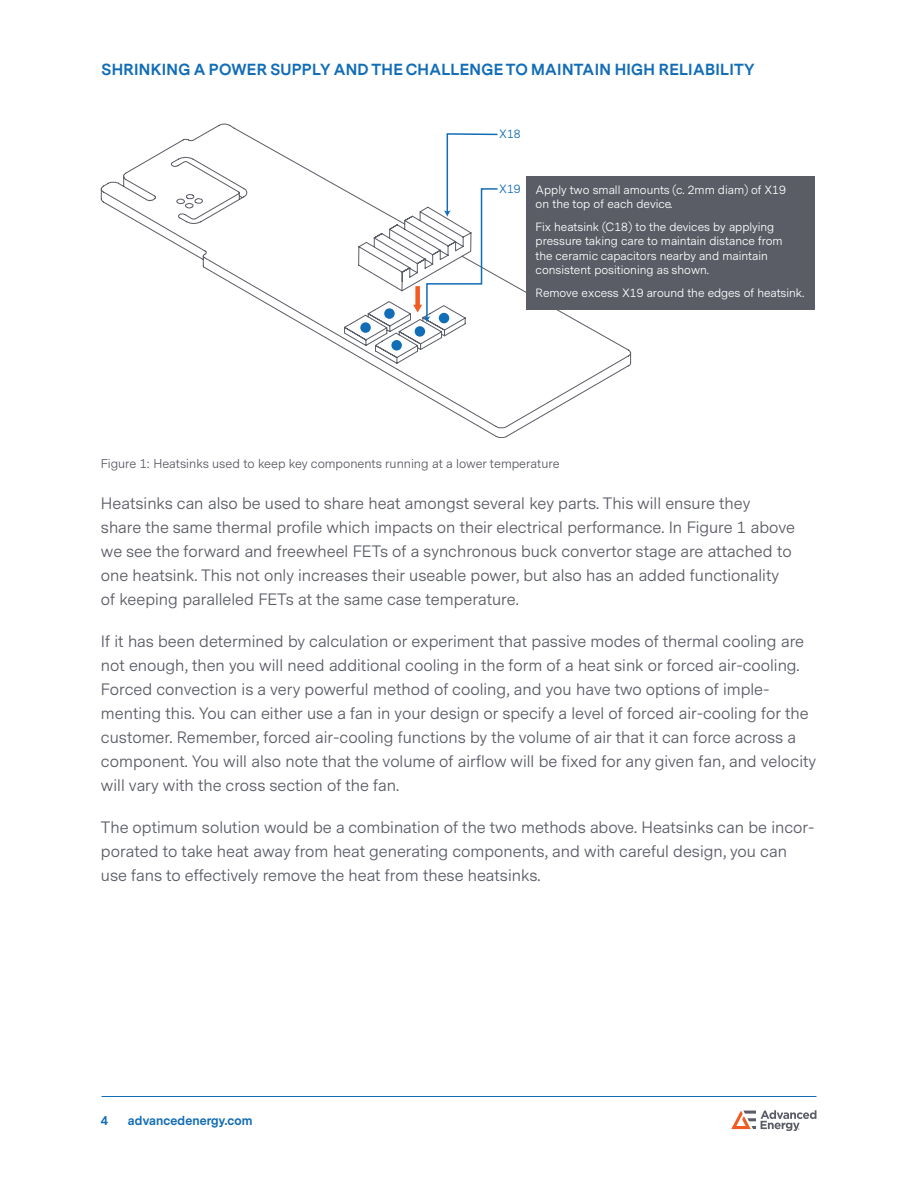
<style>
.page{position:relative;width:918px;height:1188px;background:#fff}
.page>*{position:absolute;margin:0;border:0;box-sizing:border-box;transform-origin:0 0}
.AE___Page_Body{font:16.5px/24px "Messina Sans";color:#5a5c66}
.t1{font:700 15px "Messina Sans";letter-spacing:.02em;color:#126db7}
.AE__Tiny_Text_1{font:12.75px "Messina Sans";color:#5a5c66}
.t2{font:12px/14.4px "Messina Sans";color:#fff}
.t3{font:700 12px "Messina Sans";letter-spacing:.01em;color:#126db7}
.t4{font:12px "Messina Sans";color:#126db7}
.s1{color:#126db7}
</style>
<div class="page">
<hr style="left:102px;top:1096px;width:714px;height:1px;background:#126db7">
<svg style="left:731px;top:1110px;width:85px;height:21px"></svg>
<svg style="left:101px;top:124px;width:530px;height:314px"></svg>
<div style="left:360px;top:322px;width:11px;height:11px;background:#126db7;border-radius:50%"></div>
<div style="left:384px;top:308px;width:11px;height:11px;background:#126db7;border-radius:50%"></div>
<div style="left:391px;top:340px;width:11px;height:11px;background:#126db7;border-radius:50%"></div>
<div style="left:415px;top:326px;width:10px;height:11px;background:#126db7;border-radius:50%"></div>
<svg style="left:413px;top:132px;width:86px;height:191px"></svg>
<div style="left:526px;top:176px;width:289px;height:134px;background:#5a5c66"></div>
<p class="t1" style="left:102px;top:59px;width:655px">SHRINKING A POWER SUPPLY AND THE CHALLENGE TO MAINTAIN HIGH RELIABILITY</p>
<p class="t4" style="left:499px;top:127px;width:23px">X18</p>
<p class="t2" style="left:536px;top:183px;width:252px;text-indent:-36px"><span class="s1">X19</span> Apply two small amounts (c. 2mm diam) of X19 on the top of each device.</p>
<p class="t2" style="left:536px;top:220px;width:249px">Fix heatsink (C18) to the devices by applying pressure taking care to maintain distance from the ceramic capacitors nearby and maintain consistent positioning as shown.</p>
<p class="t2" style="left:536px;top:286px;width:270px">Remove excess X19 around the edges of heatsink.</p>
<p class="AE__Tiny_Text_1" style="left:101px;top:456px;width:460px">Figure 1: Heatsinks used to keep key components running at a lower temperature</p>
<p class="AE___Page_Body" style="left:101px;top:492px;width:695px">Heatsinks can also be used to share heat amongst several key parts. This will ensure they<br>share the same thermal profile which impacts on their electrical performance. In Figure 1 above we see the forward and freewheel FETs of a synchronous buck convertor stage are attached to one heatsink. This not only increases their useable power, but also has an added functionality of keeping paralleled FETs at the same case temperature.</p>
<p class="AE___Page_Body" style="left:101px;top:630px;width:717px">If it has been determined by calculation or experiment that passive modes of thermal cooling are not enough, then you will need additional cooling in the form of a heat sink or forced air-cooling.<br>Forced convection is a very powerful method of cooling, and you have two options of imple&shy;menting this. You can either use a fan in your design or specify a level of forced air-cooling for the customer. Remember, forced air-cooling functions by the volume of air that it can force across a component. You will also note that the volume of airflow will be fixed for any given fan, and velocity will vary with the cross section of the fan.</p>
<p class="AE___Page_Body" style="left:101px;top:815px;width:715px">The optimum solution would be a combination of the two methods above. Heatsinks can be incor&shy;porated to take heat away from heat generating components, and with careful design, you can use fans to effectively remove the heat from these heatsinks.</p>
<p class="t3" style="left:101px;top:1113px;width:9px">4</p>
<p class="t3" style="left:128px;top:1113px;width:126px">advancedenergy.com</p>
</div>
